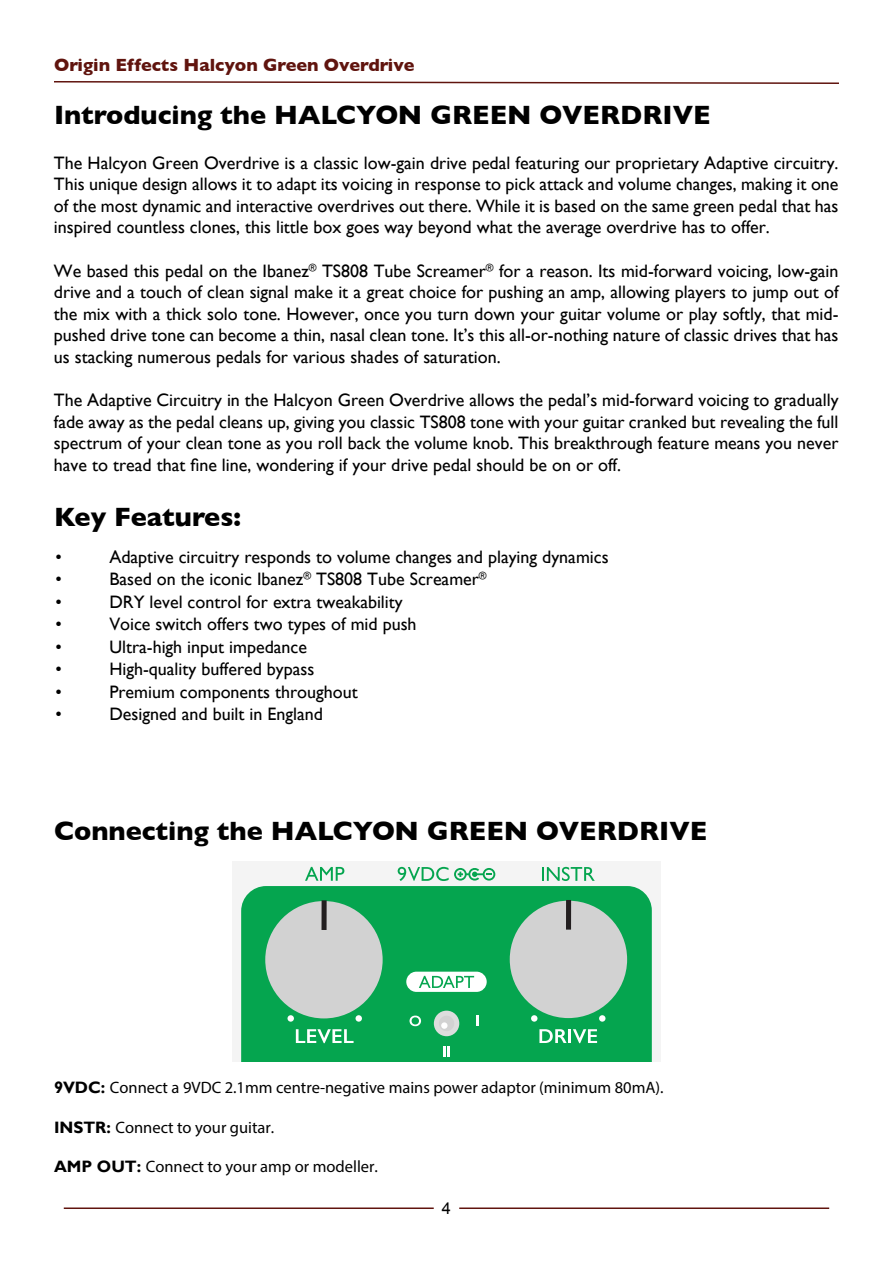
<style>
.page{position:relative;width:893px;height:1263px;background:#fff}
.page>*{position:absolute;margin:0;border:0;box-sizing:border-box;transform-origin:0 0}
.t1{font:700 27px "Gill Sans";color:#000}
.t2{font:18px/21.6px "Gill Sans";color:#000;text-align:justify}
.t3{font:700 18px "Gill Sans";color:#60140e}
.t4{font:16.5px "Myriad Pro";color:#000}
.t5{font:16.5px "Arial";color:#000}
.s1{font-family:"Gill Sans";font-weight:700}
</style>
<div class="page">
<hr style="left:64px;top:1207px;width:370px;height:2px;background:#60140e">
<hr style="left:459px;top:1207px;width:370px;height:2px;background:#60140e">
<svg style="left:54px;top:81px;width:785px;height:3px"></svg>
<div style="left:232px;top:861px;width:429px;height:201px;background:#f4f4f4"></div>
<div style="left:241px;top:886px;width:411px;height:176px;background:#05a54f"></div>
<svg style="left:296px;top:1029px;width:58px;height:14px"></svg>
<svg style="left:539px;top:1029px;width:28px;height:14px"></svg>
<hr style="left:568px;top:1029px;width:3px;height:14px;background:#fff">
<svg style="left:573px;top:1029px;width:24px;height:14px"></svg>
<svg style="left:305px;top:867px;width:39px;height:14px"></svg>
<svg style="left:398px;top:867px;width:97px;height:14px"></svg>
<svg style="left:542px;top:867px;width:53px;height:14px"></svg>
<div style="left:406px;top:972px;width:81px;height:20px;background:#fff;border-radius:10px"></div>
<div style="left:599px;top:1015px;width:6px;height:7px;background:#fff;border-radius:50%"></div>
<div style="left:531px;top:1015px;width:6px;height:7px;background:#fff;border-radius:50%"></div>
<div style="left:355px;top:1015px;width:7px;height:7px;background:#fff;border-radius:50%"></div>
<div style="left:287px;top:1015px;width:7px;height:7px;background:#fff;border-radius:50%"></div>
<svg style="left:419px;top:976px;width:55px;height:12px"></svg>
<svg style="left:443px;top:1046px;width:7px;height:11px"></svg>
<svg style="left:477px;top:1016px;width:2px;height:10px"></svg>
<svg style="left:409px;top:1015px;width:12px;height:11px"></svg>
<div style="left:510px;top:900px;width:117px;height:118px;background:#d2d2d2;border-radius:50%"></div>
<div style="left:566px;top:900px;width:5px;height:30px;background:#231f20"></div>
<div style="left:265px;top:901px;width:118px;height:117px;background:#d2d2d2;border-radius:50%"></div>
<div style="left:321px;top:900px;width:6px;height:30px;background:#231f20"></div>
<div style="left:436px;top:1013px;width:21px;height:21px;background:#d2d2d2;border-radius:50%"></div>
<div style="left:434px;top:1011px;width:25px;height:25px;border:5px solid #ddd;border-radius:50%"></div>
<div style="left:441px;top:1022px;width:6px;height:7px;background:#fff;border-radius:50%"></div>
<p class="t3" style="left:54px;top:57px;width:362px">Origin Effects Halcyon Green Overdrive</p>
<h1 class="t1" style="left:54px;top:104px;width:658px">Introducing the HALCYON GREEN OVERDRIVE</h1>
<p class="t2" style="left:54px;top:153px;width:786px">The Halcyon Green Overdrive is a classic low-gain drive pedal featuring our proprietary Adaptive circuitry.<br>This unique design allows it to adapt its voicing in response to pick attack and volume changes, making it one of the most dynamic and interactive overdrives out there. While it is based on the same green pedal that has inspired countless clones, this little box goes way beyond what the average overdrive has to offer.</p>
<p class="t2" style="left:54px;top:261px;width:786px">We based this pedal on the Ibanez<sup>®</sup> TS808 Tube Screamer<sup>®</sup> for a reason. Its mid-forward voicing, low-gain drive and a touch of clean signal make it a great choice for pushing an amp, allowing players to jump out of the mix with a thick solo tone. However, once you turn down your guitar volume or play softly, that mid&shy;pushed drive tone can become a thin, nasal clean tone. It’s this all-or-nothing nature of classic drives that has us stacking numerous pedals for various shades of saturation.</p>
<p class="t2" style="left:54px;top:391px;width:786px">The Adaptive Circuitry in the Halcyon Green Overdrive allows the pedal’s mid-forward voicing to gradually fade away as the pedal cleans up, giving you classic TS808 tone with your guitar cranked but revealing the full spectrum of your clean tone as you roll back the volume knob. This breakthrough feature means you never have to tread that fine line, wondering if your drive pedal should be on or off.</p>
<h1 class="t1" style="left:54px;top:505px;width:188px">Key Features:</h1>
<p class="t2" style="left:55px;top:547px;width:8px">•</p>
<p class="t2" style="left:109px;top:547px;width:501px">Adaptive circuitry responds to volume changes and playing dynamics</p>
<p class="t2" style="left:55px;top:570px;width:8px">•</p>
<p class="t2" style="left:109px;top:570px;width:379px">Based on the iconic Ibanez<sup>®</sup> TS808 Tube Screamer<sup>®</sup></p>
<p class="t2" style="left:55px;top:592px;width:8px">•</p>
<p class="t2" style="left:109px;top:592px;width:295px">DRY level control for extra tweakability</p>
<p class="t2" style="left:55px;top:615px;width:8px">•</p>
<p class="t2" style="left:109px;top:615px;width:309px">Voice switch offers two types of mid push</p>
<p class="t2" style="left:55px;top:637px;width:8px">•</p>
<p class="t2" style="left:109px;top:637px;width:199px">Ultra-high input impedance</p>
<p class="t2" style="left:55px;top:660px;width:8px">•</p>
<p class="t2" style="left:109px;top:660px;width:207px">High-quality buffered bypass</p>
<p class="t2" style="left:55px;top:682px;width:8px">•</p>
<p class="t2" style="left:109px;top:682px;width:250px">Premium components throughout</p>
<p class="t2" style="left:55px;top:705px;width:8px">•</p>
<p class="t2" style="left:109px;top:705px;width:215px">Designed and built in England</p>
<h1 class="t1" style="left:54px;top:819px;width:655px">Connecting the HALCYON GREEN OVERDRIVE</h1>
<p class="t4" style="left:54px;top:1081px;width:611px"><span class="s1">9VDC:</span> Connect a 9VDC 2.1mm centre-negative mains power adaptor (minimum 80mA).</p>
<p class="t4" style="left:54px;top:1121px;width:222px"><span class="s1">INSTR:</span> Connect to your guitar.</p>
<p class="t4" style="left:54px;top:1160px;width:326px"><span class="s1">AMP OUT:</span> Connect to your amp or modeller.</p>
<p class="t5" style="left:442px;top:1202px;width:11px">4</p>
</div>
